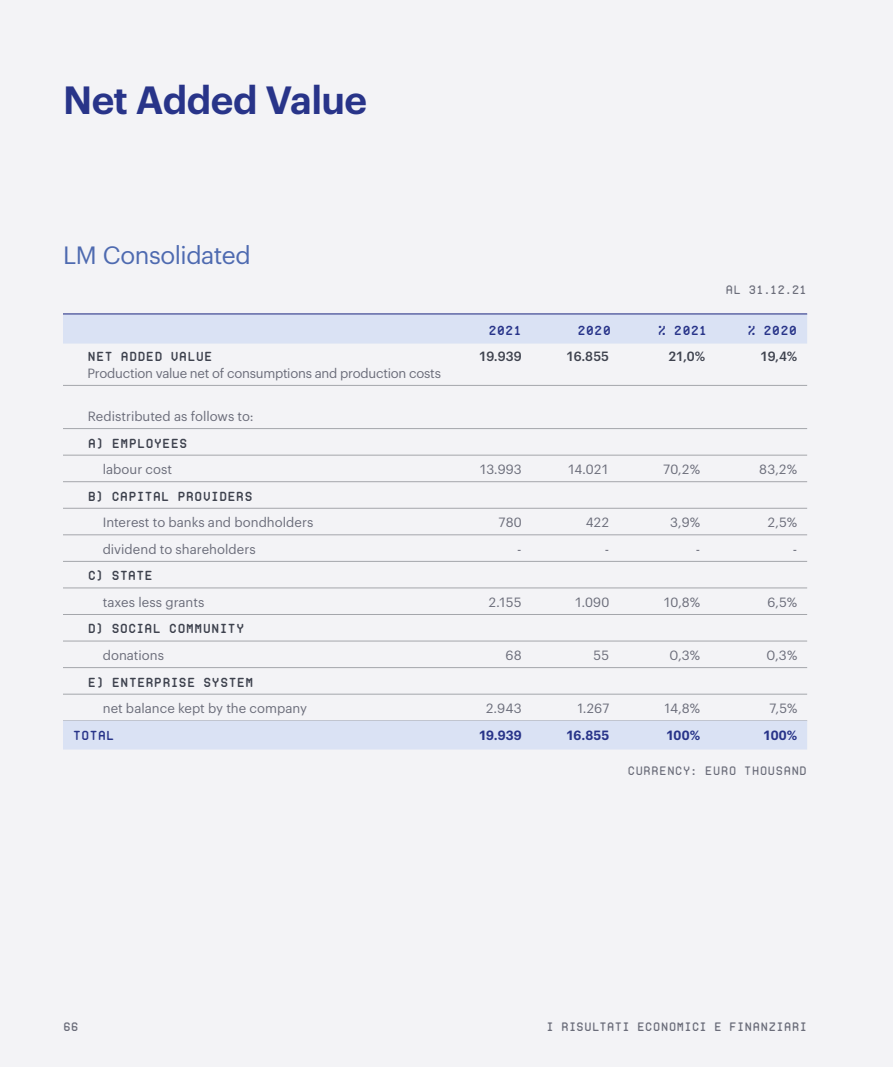
<style>
.page{position:relative;width:893px;height:1067px;background:#f3f3f6}
.page>*{position:absolute;margin:0;border:0;box-sizing:border-box;transform-origin:0 0}
.t1{font:600 38.5px "Graphik";letter-spacing:-.015em;color:#283489}
.t2{font:24.5px "Graphik";letter-spacing:-.015em;color:#4e6ab0}
.t3{font:13.12px "Graphik";color:#6b6d7a}
.t4{font:600 13.12px "Proto Mono";color:#3e424e}
.t5{font:600 13.12px "Proto Mono";color:#283489}
.t6{font:500 13.12px "Graphik";letter-spacing:-.01em;color:#3e424e}
.t7{font:600 13.12px "Graphik";letter-spacing:.005em;color:#283489}
.t8{font:500 12.25px "Proto Mono";letter-spacing:-.015em;color:#6b6d7a}
.t9{font:12.25px "Proto Mono";letter-spacing:.005em;color:#6b6d7a}
</style>
<div class="page">
<hr style="left:63px;top:313px;width:744px;height:2px;background:#283489">
<div style="left:63px;top:315px;width:744px;height:28px;background:#dae2f4"></div>
<hr style="left:63px;top:385px;width:744px;height:1px;background:#a4a6ab">
<hr style="left:63px;top:428px;width:744px;height:1px;background:#a4a6ab">
<hr style="left:63px;top:455px;width:744px;height:1px;background:#a4a6ab">
<hr style="left:63px;top:481px;width:744px;height:1px;background:#a4a6ab">
<hr style="left:63px;top:508px;width:744px;height:1px;background:#a4a6ab">
<hr style="left:63px;top:534px;width:744px;height:1px;background:#a4a6ab">
<hr style="left:63px;top:561px;width:744px;height:1px;background:#a4a6ab">
<hr style="left:63px;top:587px;width:744px;height:1px;background:#a4a6ab">
<hr style="left:63px;top:614px;width:744px;height:1px;background:#a4a6ab">
<hr style="left:63px;top:640px;width:744px;height:1px;background:#a4a6ab">
<hr style="left:63px;top:667px;width:744px;height:1px;background:#a4a6ab">
<hr style="left:63px;top:694px;width:744px;height:1px;background:#a4a6ab">
<div style="left:63px;top:720px;width:744px;height:29px;background:#dae2f4"></div>
<h1 class="t1" style="left:63px;top:70px;width:306px">Net Added Value</h1>
<h2 class="t2" style="left:63px;top:237px;width:189px">LM Consolidated</h2>
<p class="t9" style="left:726px;top:282px;width:83px">AL 31.12.21</p>
<p class="t5" style="left:488px;top:321px;width:35px">2021</p>
<p class="t5" style="left:577px;top:321px;width:35px">2020</p>
<p class="t5" style="left:658px;top:321px;width:51px">% 2021</p>
<p class="t5" style="left:747px;top:321px;width:51px">% 2020</p>
<p class="t4" style="left:88px;top:348px;width:127px">NET ADDED VALUE</p>
<p class="t6" style="left:479px;top:346px;width:44px">19.939</p>
<p class="t6" style="left:566px;top:346px;width:44px">16.855</p>
<p class="t6" style="left:668px;top:346px;width:39px">21,0%</p>
<p class="t6" style="left:760px;top:346px;width:38px">19,4%</p>
<p class="t3" style="left:88px;top:363px;width:355px">Production value net of consumptions and production costs</p>
<p class="t3" style="left:88px;top:406px;width:167px">Redistributed as follows to:</p>
<p class="t4" style="left:88px;top:434px;width:101px">A) EMPLOYEES</p>
<p class="t3" style="left:103px;top:459px;width:71px">labour cost</p>
<p class="t3" style="left:479px;top:459px;width:44px">13.993</p>
<p class="t3" style="left:567px;top:459px;width:43px">14.021</p>
<p class="t3" style="left:663px;top:459px;width:39px">70,2%</p>
<p class="t3" style="left:759px;top:459px;width:39px">83,2%</p>
<p class="t4" style="left:88px;top:487px;width:166px">B) CAPITAL PROVIDERS</p>
<p class="t3" style="left:103px;top:512px;width:212px">Interest to banks and bondholders</p>
<p class="t3" style="left:498px;top:512px;width:25px">780</p>
<p class="t3" style="left:586px;top:512px;width:25px">422</p>
<p class="t3" style="left:670px;top:512px;width:31px">3,9%</p>
<p class="t3" style="left:767px;top:512px;width:31px">2,5%</p>
<p class="t3" style="left:103px;top:539px;width:154px">dividend to shareholders</p>
<p class="t3" style="left:517px;top:539px;width:6px">-</p>
<p class="t3" style="left:605px;top:539px;width:6px">-</p>
<p class="t3" style="left:696px;top:539px;width:6px">-</p>
<p class="t3" style="left:793px;top:539px;width:6px">-</p>
<p class="t4" style="left:88px;top:567px;width:67px">C) STATE</p>
<p class="t3" style="left:103px;top:592px;width:103px">taxes less grants</p>
<p class="t3" style="left:489px;top:592px;width:35px">2.155</p>
<p class="t3" style="left:574px;top:592px;width:36px">1.090</p>
<p class="t3" style="left:663px;top:592px;width:39px">10,8%</p>
<p class="t3" style="left:768px;top:592px;width:31px">6,5%</p>
<p class="t4" style="left:88px;top:620px;width:158px">D) SOCIAL COMMUNITY</p>
<p class="t3" style="left:103px;top:645px;width:63px">donations</p>
<p class="t3" style="left:505px;top:645px;width:18px">68</p>
<p class="t3" style="left:594px;top:645px;width:17px">55</p>
<p class="t3" style="left:669px;top:645px;width:32px">0,3%</p>
<p class="t3" style="left:766px;top:645px;width:32px">0,3%</p>
<p class="t4" style="left:88px;top:673px;width:167px">E) ENTERPRISE SYSTEM</p>
<p class="t3" style="left:103px;top:698px;width:206px">net balance kept by the company</p>
<p class="t3" style="left:486px;top:698px;width:37px">2.943</p>
<p class="t3" style="left:578px;top:698px;width:33px">1.267</p>
<p class="t3" style="left:665px;top:698px;width:37px">14,8%</p>
<p class="t3" style="left:770px;top:698px;width:29px">7,5%</p>
<p class="t5" style="left:73px;top:726px;width:43px">TOTAL</p>
<p class="t7" style="left:479px;top:725px;width:44px">19.939</p>
<p class="t7" style="left:566px;top:725px;width:45px">16.855</p>
<p class="t7" style="left:666px;top:725px;width:36px">100%</p>
<p class="t7" style="left:763px;top:725px;width:36px">100%</p>
<p class="t9" style="left:627px;top:762px;width:181px">CURRENCY: EURO THOUSAND</p>
<p class="t8" style="left:63px;top:1018px;width:17px">66</p>
<p class="t8" style="left:546px;top:1018px;width:263px">I RISULTATI ECONOMICI E FINANZIARI</p>
</div>
